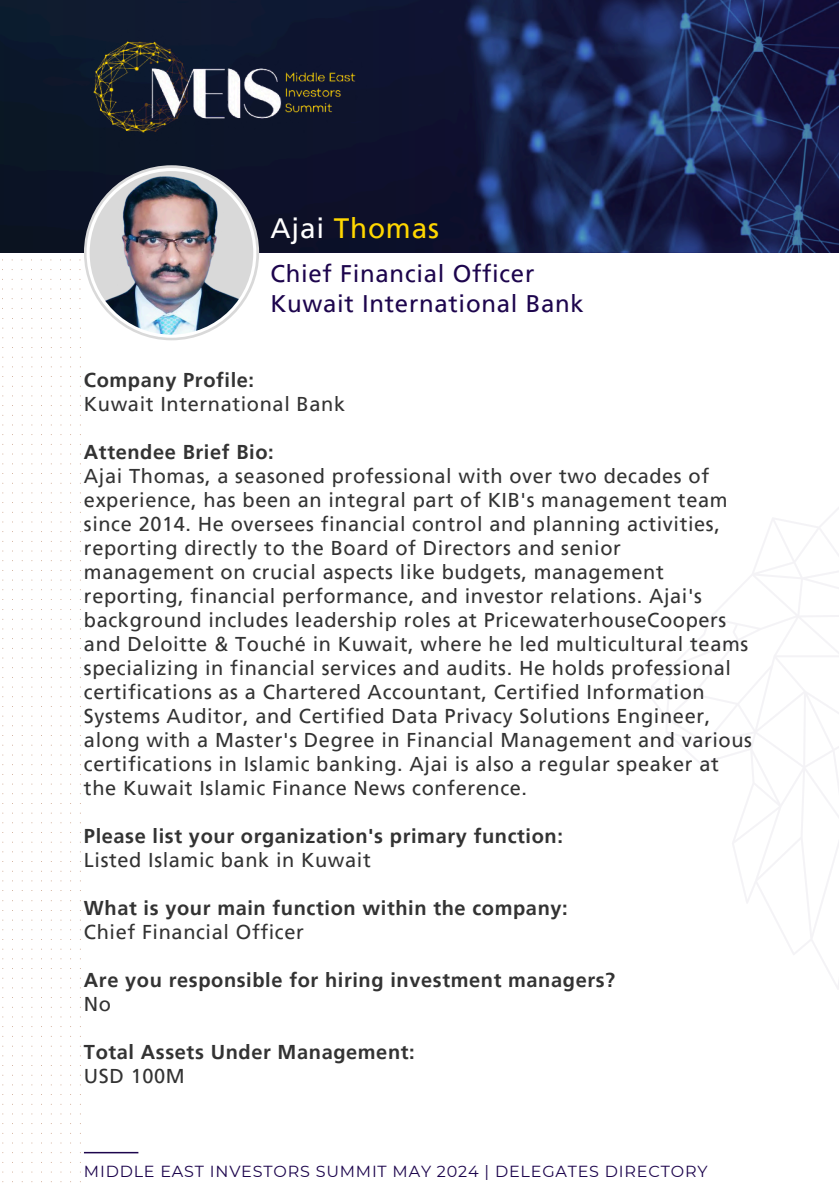
<style>
.page{position:relative;width:839px;height:1191px;background:#fff}
.page>*{position:absolute;margin:0;border:0;box-sizing:border-box;transform-origin:0 0}
.t1{font:28px "Frutiger LT Pro";letter-spacing:.03em;color:#ffd700}
.t2{font:24px/30px "Frutiger LT Pro";letter-spacing:.03em;color:#1d054d}
.t3{font:20px/24px "Frutiger LT Pro";letter-spacing:.03em;color:#333}
.t4{font:700 20px/24px "Frutiger LT Pro";letter-spacing:.03em;color:#333}
.t5{font:16px "Montserrat";letter-spacing:.05em;color:#1d054d}
.s1{color:#fff}
.s2{font-weight:700}
.s3{font-weight:400}
</style>
<div class="page">
<svg style="left:0;top:0;width:838px;height:252px;background:#151e43"></svg>
<img style="left:84px;top:22px;width:282px;height:130px">
<hr style="left:84px;top:1152px;width:54px;height:1px;background:#1d054d">
<svg style="left:651px;top:508px;width:187px;height:481px"></svg>
<img style="left:86px;top:168px;width:170px;height:170px">
<h1 class="t1" style="left:270px;top:211px;width:170px"><span class="s1">Ajai</span> Thomas</h1>
<p class="t2" style="left:270px;top:259px;width:315px">Chief Financial Officer<br>Kuwait International Bank</p>
<p class="t3" style="left:84px;top:368px;width:263px"><span class="s2">Company Profile:<br></span>Kuwait International Bank</p>
<h2 class="t3" style="left:84px;top:440px;width:669px"><span class="s2">Attendee Brief Bio:<br></span>Ajai Thomas, a seasoned professional with over two decades of experience, has been an integral part of KIB's management team since 2014. He oversees financial control and planning activities, reporting directly to the Board of Directors and senior management on crucial aspects like budgets, management reporting, financial performance, and investor relations. Ajai's background includes leadership roles at PricewaterhouseCoopers and Deloitte &amp; Touché in Kuwait, where he led multicultural teams specializing in financial services and audits. He holds professional certifications as a Chartered Accountant, Certified Information Systems Auditor, and Certified Data Privacy Solutions Engineer, along with a Master's Degree in Financial Management and various certifications in Islamic banking. Ajai is also a regular speaker at the Kuwait Islamic Finance News conference.</h2>
<p class="t4" style="left:84px;top:824px;width:480px">Please list your organization's primary function:<br><span class="s3">Listed Islamic bank in Kuwait</span></p>
<h3 class="t4" style="left:84px;top:896px;width:485px">What is your main function within the company:<br><span class="s3">Chief Financial Officer</span></h3>
<h3 class="t4" style="left:84px;top:968px;width:533px">Are you responsible for hiring investment managers?<br><span class="s3">No</span></h3>
<h3 class="t4" style="left:84px;top:1040px;width:332px">Total Assets Under Management:<br><span class="s3">USD 100M</span></h3>
<h3 class="t5" style="left:84px;top:1161px;width:625px">MIDDLE EAST INVESTORS SUMMIT MAY 2024 | DELEGATES DIRECTORY</h3>
</div>
